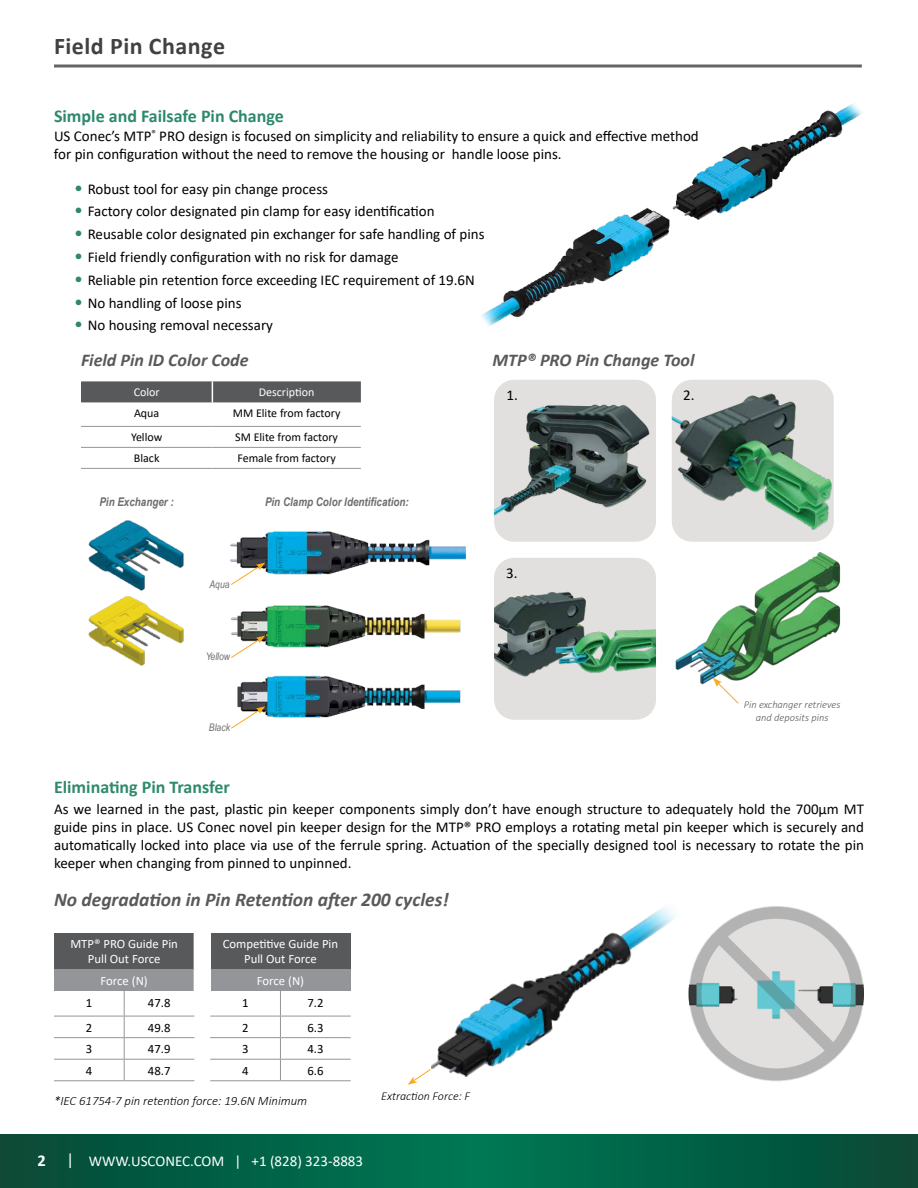
<style>
.page{position:relative;width:918px;height:1188px;background:#fff}
.page>*{position:absolute;margin:0;border:0;box-sizing:border-box;transform-origin:0 0}
.t1{font:700 24px "Calibri";letter-spacing:.02em;color:#414042}
.t2{font:italic 700 19.5px "Calibri";color:#58595b}
.t3{font:italic 700 18px "Calibri";color:#58595b}
.t4{font:700 18px "Calibri";color:#2c896d}
.t5{font:700 18px "Calibri";color:#2e8a6c}
.t6{font:15px/18px "Calibri";color:#000;text-align:justify}
.t7{font:15px "Calibri";color:#fff}
.t8{font:12.75px/15.3px "Calibri";color:#fff;text-align:center}
.t9{font:italic 300 12.75px "Calibri";color:#000}
.t10{font:12.75px "Calibri";color:#000}
.t11{font:12px "Calibri";color:#000}
.t12{font:italic 700 12px "Arial Narrow";color:#6d6e71}
.t13{font:italic 300 12px "Calibri";color:#000}
.t14{font:12px "Calibri";color:#fff}
.t15{font:italic 300 10.5px/12.6px "Calibri";color:#58595b;text-align:center}
.t16{font:italic 10.5px "Arial Narrow";color:#6d6e71}
.s1{font-size:18px;color:#2c896d}
.s2{font-weight:700;font-size:16.5px}
.s3{font-size:16.5px}
</style>
<div class="page">
<svg style="left:54px;top:64px;width:808px;height:4px;background:#898a8c"></svg>
<svg style="left:0;top:1134px;width:918px;height:54px;background:#026044"></svg>
<img style="left:230px;top:531px;width:236px;height:44px">
<img style="left:231px;top:605px;width:230px;height:43px">
<img style="left:237px;top:675px;width:224px;height:43px">
<div style="left:54px;top:933px;width:140px;height:36px;background:#58595b"></div>
<div style="left:54px;top:969px;width:140px;height:22px;background:#939598"></div>
<hr style="left:54px;top:1016px;width:70px;height:1px;background:#939598">
<hr style="left:124px;top:1016px;width:70px;height:1px;background:#939598">
<hr style="left:54px;top:1037px;width:70px;height:1px;background:#939598">
<hr style="left:124px;top:1037px;width:70px;height:1px;background:#939598">
<hr style="left:54px;top:1059px;width:70px;height:1px;background:#939598">
<hr style="left:124px;top:1059px;width:70px;height:1px;background:#939598">
<svg style="left:124px;top:991px;width:1px;height:89px"></svg>
<hr style="left:54px;top:1080px;width:70px;height:1px;background:#939598">
<hr style="left:124px;top:1080px;width:70px;height:1px;background:#939598">
<div style="left:494px;top:380px;width:162px;height:162px;background:#e1e0df;border-radius:20px"></div>
<img style="left:494px;top:395px;width:162px;height:132px">
<div style="left:494px;top:558px;width:162px;height:162px;background:#e1e0df;border-radius:20px"></div>
<img style="left:494px;top:558px;width:162px;height:157px">
<div style="left:672px;top:380px;width:162px;height:162px;background:#e1e0df;border-radius:20px"></div>
<img style="left:672px;top:392px;width:162px;height:139px">
<img style="left:675px;top:553px;width:166px;height:132px">
<svg style="left:408px;top:1076px;width:10px;height:9px"></svg>
<div style="left:81px;top:381px;width:280px;height:21px;background:#58595b"></div>
<hr style="left:81px;top:426px;width:131px;height:1px;background:#939598">
<hr style="left:212px;top:426px;width:149px;height:1px;background:#939598">
<hr style="left:81px;top:447px;width:131px;height:1px;background:#939598">
<hr style="left:212px;top:447px;width:149px;height:1px;background:#939598">
<hr style="left:81px;top:468px;width:131px;height:1px;background:#939598">
<hr style="left:212px;top:468px;width:149px;height:1px;background:#939598">
<img style="left:88px;top:596px;width:96px;height:70px">
<img style="left:88px;top:520px;width:96px;height:71px">
<svg style="left:231px;top:706px;width:34px;height:23px"></svg>
<svg style="left:231px;top:636px;width:34px;height:22px"></svg>
<svg style="left:231px;top:563px;width:34px;height:22px"></svg>
<svg style="left:713px;top:678px;width:26px;height:26px"></svg>
<div style="left:210px;top:933px;width:141px;height:36px;background:#58595b"></div>
<div style="left:210px;top:969px;width:141px;height:22px;background:#939598"></div>
<hr style="left:210px;top:933px;width:1px;height:36px;background:#fff">
<svg style="left:210px;top:969px;width:1px;height:22px"></svg>
<hr style="left:210px;top:1016px;width:70px;height:1px;background:#939598">
<hr style="left:280px;top:1016px;width:71px;height:1px;background:#939598">
<hr style="left:210px;top:1037px;width:70px;height:1px;background:#939598">
<hr style="left:280px;top:1037px;width:71px;height:1px;background:#939598">
<hr style="left:210px;top:1059px;width:70px;height:1px;background:#939598">
<hr style="left:280px;top:1059px;width:71px;height:1px;background:#939598">
<svg style="left:280px;top:991px;width:1px;height:89px"></svg>
<hr style="left:210px;top:1080px;width:70px;height:1px;background:#939598">
<hr style="left:280px;top:1080px;width:71px;height:1px;background:#939598">
<img style="left:481px;top:103px;width:381px;height:223px">
<img style="left:418px;top:906px;width:257px;height:173px">
<svg style="left:688px;top:906px;width:176px;height:176px"></svg>
<h1 class="t1" style="left:54px;top:29px;width:173px">Field Pin Change</h1>
<p class="t4" style="left:54px;top:103px;width:231px">Simple and Failsafe Pin Change</p>
<p class="t6" style="left:54px;top:127px;width:646px">US Conec’s MTP<sup>®</sup> PRO design is focused on simplicity and reliability to ensure a quick and effective method for pin configuration without the need to remove the housing or handle loose pins.</p>
<p class="t6" style="left:74px;top:179px;width:255px"><span class="s1">•</span> Robust tool for easy pin change process</p>
<p class="t6" style="left:74px;top:202px;width:362px"><span class="s1">•</span> Factory color designated pin clamp for easy identification</p>
<p class="t6" style="left:74px;top:225px;width:412px"><span class="s1">•</span> Reusable color designated pin exchanger for safe handling of pins</p>
<p class="t6" style="left:74px;top:248px;width:326px"><span class="s1">•</span> Field friendly configuration with no risk for damage</p>
<p class="t6" style="left:74px;top:270px;width:402px"><span class="s1">•</span> Reliable pin retention force exceeding IEC requirement of 19.6N</p>
<p class="t6" style="left:74px;top:293px;width:169px"><span class="s1">•</span> No handling of loose pins</p>
<p class="t6" style="left:74px;top:316px;width:200px"><span class="s1">•</span> No housing removal necessary</p>
<p class="t3" style="left:81px;top:347px;width:169px">Field Pin ID Color Code</p>
<p class="t14" style="left:134px;top:384px;width:27px">Color</p>
<p class="t14" style="left:259px;top:384px;width:57px">Description</p>
<p class="t11" style="left:134px;top:405px;width:27px">Aqua</p>
<p class="t11" style="left:233px;top:405px;width:109px">MM Elite from factory</p>
<p class="t11" style="left:131px;top:429px;width:33px">Yellow</p>
<p class="t11" style="left:235px;top:429px;width:104px">SM Elite from factory</p>
<p class="t11" style="left:134px;top:450px;width:27px">Black</p>
<p class="t11" style="left:237px;top:450px;width:100px">Female from factory</p>
<p class="t12" style="left:99px;top:493px;width:76px">Pin Exchanger :</p>
<p class="t12" style="left:265px;top:493px;width:145px">Pin Clamp Color Identification:</p>
<p class="t16" style="left:210px;top:577px;width:22px">Aqua</p>
<p class="t16" style="left:206px;top:649px;width:26px">Yellow</p>
<p class="t16" style="left:209px;top:720px;width:23px">Black</p>
<p class="t3" style="left:493px;top:347px;width:203px">MTP® PRO Pin Change Tool</p>
<p class="t6" style="left:507px;top:386px;width:13px">1.</p>
<p class="t6" style="left:683px;top:386px;width:13px">2.</p>
<p class="t6" style="left:506px;top:564px;width:13px">3.</p>
<p class="t15" style="left:744px;top:698px;width:98px">Pin exchanger retrieves and deposits pins</p>
<p class="t5" style="left:54px;top:775px;width:177px">Eliminating Pin Transfer</p>
<p class="t6" style="left:54px;top:800px;width:812px">As we learned in the past, plastic pin keeper components simply don’t have enough structure to adequately hold the 700μm MT guide pins in place. US Conec novel pin keeper design for the MTP® PRO employs a rotating metal pin keeper which is securely and automatically locked into place via use of the ferrule spring. Actuation of the specially designed tool is necessary to rotate the pin keeper when changing from pinned to unpinned.</p>
<h2 class="t2" style="left:54px;top:886px;width:396px">No degradation in Pin Retention after 200 cycles!</h2>
<p class="t8" style="left:70px;top:936px;width:109px">MTP® PRO Guide Pin<br>Pull Out Force</p>
<p class="t8" style="left:101px;top:973px;width:49px">Force (N)</p>
<p class="t10" style="left:86px;top:993px;width:8px">1</p>
<p class="t10" style="left:148px;top:993px;width:24px">47.8</p>
<p class="t10" style="left:86px;top:1019px;width:8px">2</p>
<p class="t10" style="left:148px;top:1019px;width:24px">49.8</p>
<p class="t10" style="left:86px;top:1040px;width:8px">3</p>
<p class="t10" style="left:148px;top:1040px;width:24px">47.9</p>
<p class="t10" style="left:86px;top:1062px;width:8px">4</p>
<p class="t10" style="left:148px;top:1062px;width:24px">48.7</p>
<p class="t8" style="left:223px;top:936px;width:117px">Competitive Guide Pin<br>Pull Out Force</p>
<p class="t8" style="left:257px;top:973px;width:49px">Force (N)</p>
<p class="t10" style="left:242px;top:993px;width:8px">1</p>
<p class="t10" style="left:307px;top:993px;width:18px">7.2</p>
<p class="t10" style="left:242px;top:1019px;width:8px">2</p>
<p class="t10" style="left:307px;top:1019px;width:18px">6.3</p>
<p class="t10" style="left:242px;top:1040px;width:8px">3</p>
<p class="t10" style="left:307px;top:1040px;width:18px">4.3</p>
<p class="t10" style="left:242px;top:1062px;width:8px">4</p>
<p class="t10" style="left:307px;top:1062px;width:18px">6.6</p>
<p class="t9" style="left:54px;top:1093px;width:255px">*IEC 61754-7 pin retention force: 19.6N Minimum</p>
<p class="t7" style="left:38px;top:1151px;width:327px"><span class="s2">2</span> <span class="s3">|</span> WWW.USCONEC.COM | +1 (828) 323-8883</p>
<p class="t13" style="left:381px;top:1088px;width:90px">Extraction Force: F</p>
</div>
